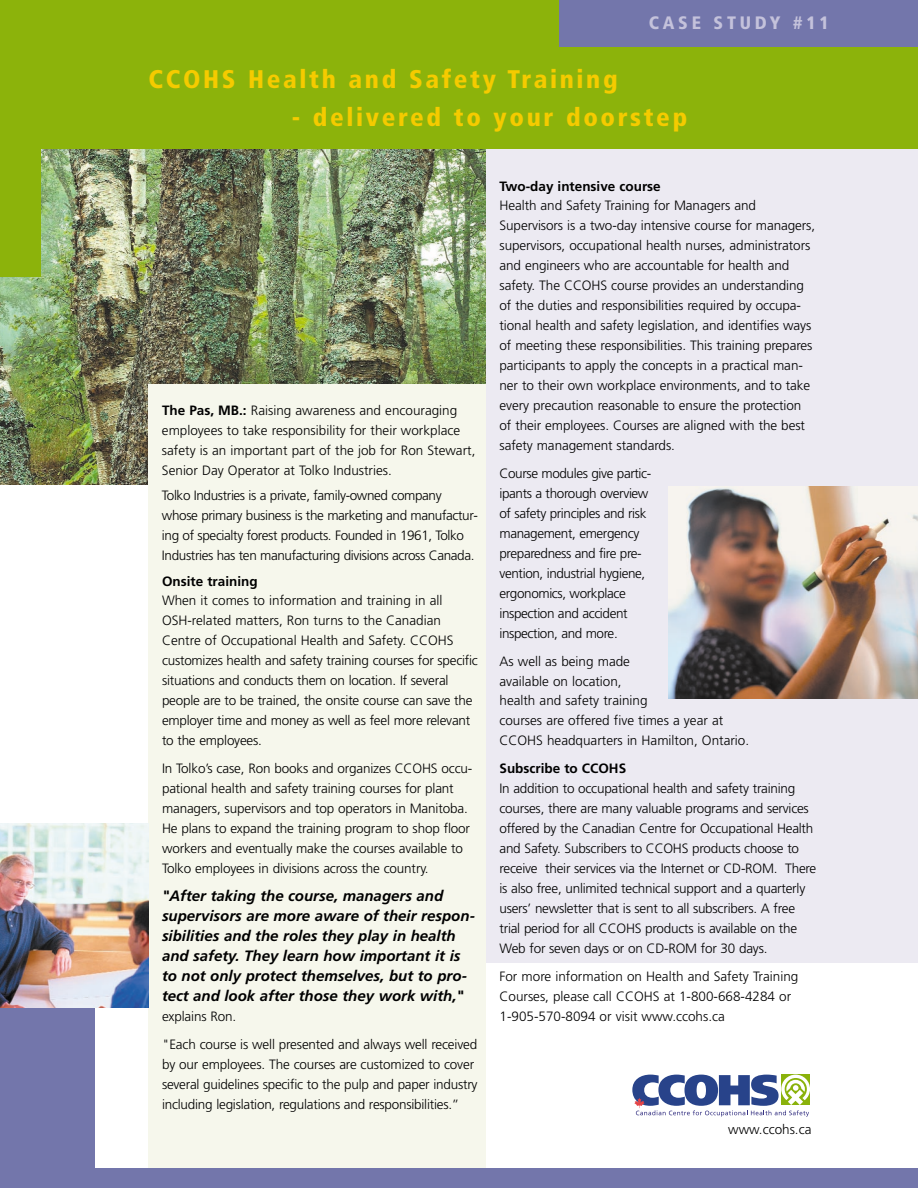
<style>
.page{position:relative;width:918px;height:1188px;background:#fff}
.page>*{position:absolute;margin:0;border:0;box-sizing:border-box;transform-origin:0 0}
.t1{font:900 condensed 25.5px "Frutiger";letter-spacing:.105em;color:#f5cb00}
.t2{font:900 condensed 18px "Frutiger";letter-spacing:.21em;color:#c4c2db}
.t3{font:italic 700 15px/20px "Frutiger";color:#000}
.t4{font:300 13.5px/20px "Frutiger";letter-spacing:-.01em;color:#000}
.t5{font:300 13.5px/20px "Frutiger";letter-spacing:-.03em;color:#000}
.t6{font:700 13.5px "Frutiger";color:#000}
.s1{font-weight:700}
</style>
<div class="page">
<svg style="left:632px;top:1075px;width:178px;height:42px"></svg>
<div style="left:486px;top:148px;width:432px;height:815px;background:#eceaf2"></div>
<img style="left:0;top:148px;width:486px;height:336px">
<div style="left:148px;top:384px;width:338px;height:784px;background:#f6f7ec"></div>
<div style="left:0;top:1008px;width:94px;height:180px;background:#7376ab"></div>
<div style="left:0;top:0;width:40px;height:277px;background:#8cb30b"></div>
<div style="left:0;top:0;width:918px;height:148px;background:#8cb30b"></div>
<div style="left:42px;top:1168px;width:876px;height:20px;background:#7376ab"></div>
<div style="left:559px;top:0;width:359px;height:47px;background:#7376ab"></div>
<img style="left:668px;top:486px;width:250px;height:212px">
<img style="left:0;top:824px;width:148px;height:184px">
<h2 class="t2" style="left:649px;top:15px;width:181px">CASE STUDY #11</h2>
<h1 class="t1" style="left:148px;top:69px;width:471px">CCOHS Health and Safety Training</h1>
<h1 class="t1" style="left:292px;top:107px;width:397px">- delivered to your doorstep</h1>
<p class="t4" style="left:162px;top:402px;width:315px"><span class="s1">The Pas, MB.:</span> Raising awareness and encouraging employees to take responsibility for their workplace safety is an important part of the job for Ron Stewart, Senior Day Operator at Tolko Industries.</p>
<p class="t5" style="left:162px;top:487px;width:318px">Tolko Industries is a private, family-owned company whose primary business is the marketing and manufactur&shy;ing of specialty forest products. Founded in 1961, Tolko Industries has ten manufacturing divisions across Canada.</p>
<p class="t6" style="left:162px;top:575px;width:97px">Onsite training</p>
<p class="t4" style="left:162px;top:592px;width:317px">When it comes to information and training in all OSH-related matters, Ron turns to the Canadian Centre of Occupational Health and Safety. CCOHS customizes health and safety training courses for specific situations and conducts them on location. If several people are to be trained, the onsite course can save the employer time and money as well as feel more relevant to the employees.</p>
<p class="t4" style="left:162px;top:760px;width:312px">In Tolko’s case, Ron books and organizes CCOHS occu&shy;pational health and safety training courses for plant managers, supervisors and top operators in Manitoba.<br>He plans to expand the training program to shop floor workers and eventually make the courses available to Tolko employees in divisions across the country.</p>
<p class="t3" style="left:162px;top:887px;width:315px">"After taking the course, managers and supervisors are more aware of their respon&shy;sibilities and the roles they play in health and safety. They learn how important it is to not only protect themselves, but to pro&shy;tect and look after those they work with,"</p>
<p class="t4" style="left:162px;top:1003px;width:317px;line-height:28px">explains Ron.<br>"Each course is well presented and always well received</p>
<p class="t4" style="left:162px;top:1055px;width:317px">by our employees. The courses are customized to cover several guidelines specific to the pulp and paper industry including legislation, regulations and responsibilities.”</p>
<p class="t6" style="left:500px;top:180px;width:163px">Two-day intensive course</p>
<p class="t4" style="left:500px;top:197px;width:317px">Health and Safety Training for Managers and Supervisors is a two-day intensive course for managers, supervisors, occupational health nurses, administrators and engineers who are accountable for health and safety. The CCOHS course provides an understanding of the duties and responsibilities required by occupa&shy;tional health and safety legislation, and identifies ways of meeting these responsibilities. This training prepares participants to apply the concepts in a practical man&shy;ner to their own workplace environments, and to take every precaution reasonable to ensure the protection of their employees. Courses are aligned with the best safety management standards.</p>
<p class="t5" style="left:500px;top:464px;width:153px">Course modules give partic&shy;ipants a thorough overview of safety principles and risk management, emergency preparedness and fire pre&shy;vention, industrial hygiene, ergonomics, workplace inspection and accident inspection, and more.</p>
<p class="t4" style="left:500px;top:652px;width:251px">As well as being made<br>available on location,<br>health and safety training<br>courses are offered five times a year at<br>CCOHS headquarters in Hamilton, Ontario.</p>
<p class="t6" style="left:500px;top:763px;width:128px">Subscribe to CCOHS</p>
<p class="t4" style="left:500px;top:780px;width:318px">In addition to occupational health and safety training courses, there are many valuable programs and services offered by the Canadian Centre for Occupational Health and Safety. Subscribers to CCOHS products choose to receive their services via the Internet or CD-ROM. There is also free, unlimited technical support and a quarterly users’ newsletter that is sent to all subscribers. A free trial period for all CCOHS products is available on the Web for seven days or on CD-ROM for 30 days.</p>
<p class="t4" style="left:500px;top:967px;width:300px">For more information on Health and Safety Training<br>Courses, please call CCOHS at 1-800-668-4284 or<br>1-905-570-8094 or visit www.ccohs.ca</p>
<p class="t4" style="left:728px;top:1120px;width:85px">www.ccohs.ca</p>
</div>
